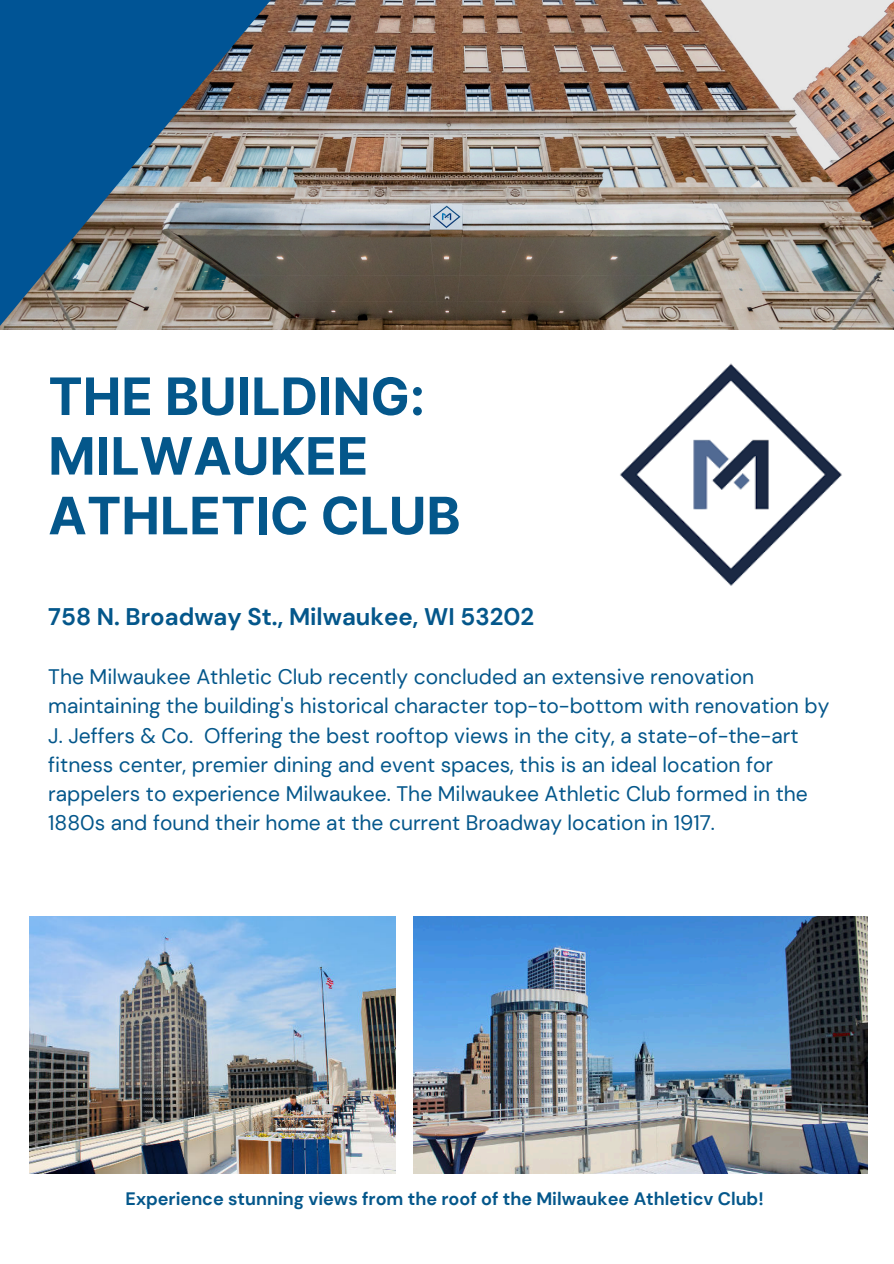
<style>
.page{position:relative;width:894px;height:1264px;background:#fff}
.page>*{position:absolute;margin:0;border:0;box-sizing:border-box;transform-origin:0 0}
.t1{font:700 51.6px/59.7px "Inter";color:#04578b}
.t2{font:700 24px "DM Sans";color:#04578b}
.t3{font:21px/29.2px "DM Sans";color:#04578b}
.t4{font:700 18px "DM Sans";color:#04578b}
</style>
<div class="page">
<img style="left:350px;top:0;width:543px;height:330px">
<img style="left:29px;top:916px;width:366px;height:257px">
<img style="left:413px;top:916px;width:454px;height:257px">
<img style="left:0;top:0;width:350px;height:330px">
<img style="left:620px;top:363px;width:222px;height:223px">
<h1 class="t1" style="left:48px;top:367px;width:413px">THE BUILDING:<br>MILWAUKEE<br>ATHLETIC CLUB</h1>
<p class="t2" style="left:48px;top:602px;width:487px">758 N. Broadway St., Milwaukee, WI 53202</p>
<p class="t3" style="left:48px;top:662px;width:782px">The Milwaukee Athletic Club recently concluded an extensive renovation maintaining the building's historical character top-to-bottom with renovation by J. Jeffers &amp; Co. Offering the best rooftop views in the city, a state-of-the-art fitness center, premier dining and event spaces, this is an ideal location for rappelers to experience Milwaukee. The Milwaukee Athletic Club formed in the 1880s and found their home at the current Broadway location in 1917.</p>
<p class="t4" style="left:126px;top:1187px;width:639px">Experience stunning views from the roof of the Milwaukee Athleticv Club!</p>
</div>
